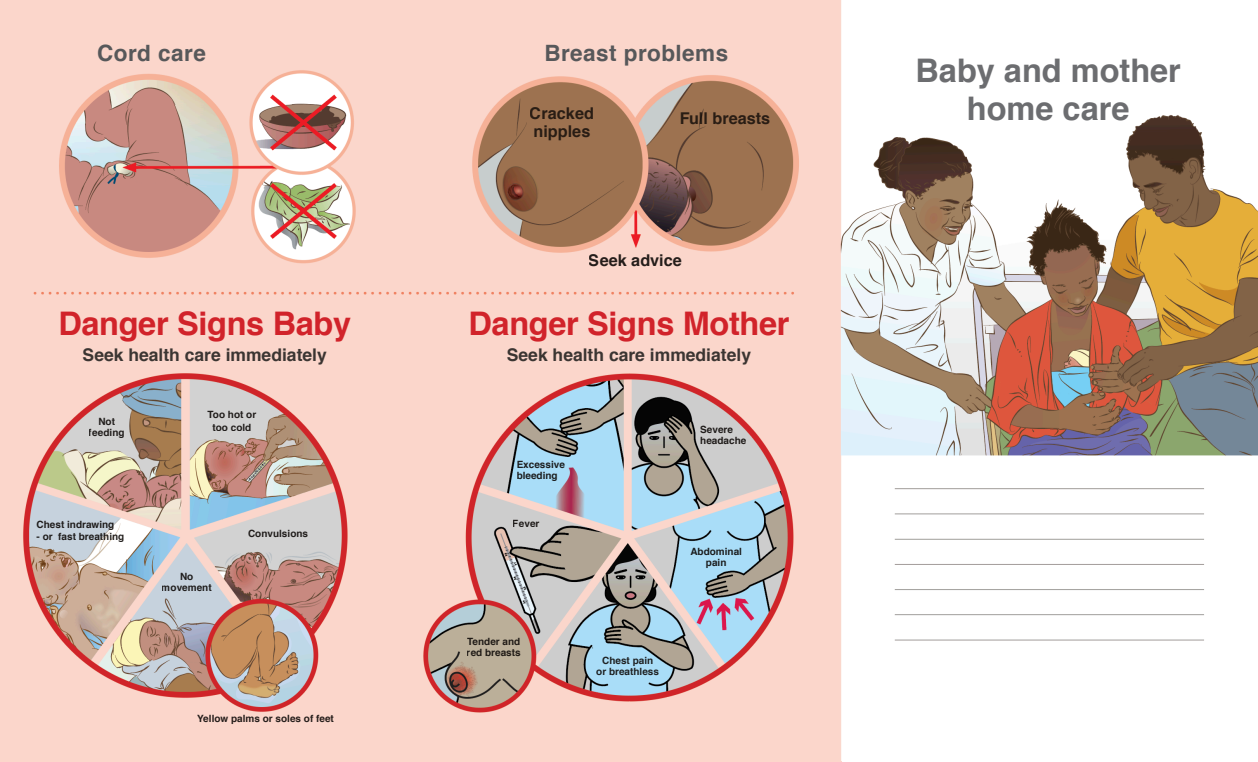
<style>
.page{position:relative;width:1258px;height:762px;background:#fff}
.page>*{position:absolute;margin:0;border:0;box-sizing:border-box;transform-origin:0 0}
.t1{font:700 32.5px "Helvetica";letter-spacing:-.01em;color:#d1232a}
.t2{font:700 32.5px "Helvetica";color:#6c6d70}
.t3{font:700 22.5px "Helvetica";letter-spacing:.02em;color:#57585a}
.Picture_title_front{font:700 17.5px "Helvetica";color:#3b3532}
.t4{font:700 16.25px "Helvetica";color:#0c0806}
.t5{font:700 10px/11.2px "Helvetica";color:#0c0806;text-align:center}
</style>
<div class="page">
<img style="left:0;top:0;width:1258px;height:760px">
<p class="t3" style="left:97px;top:35px;width:110px">Cord care</p>
<p class="t3" style="left:544px;top:35px;width:185px">Breast problems</p>
<h3 class="t4" style="left:530px;top:100px;width:66px">Cracked</h3>
<h3 class="t4" style="left:679px;top:105px;width:93px">Full breasts</h3>
<h3 class="t4" style="left:533px;top:118px;width:58px">nipples</h3>
<p class="t1" style="left:58px;top:298px;width:294px">Danger Signs Baby</p>
<h3 class="t4" style="left:589px;top:247px;width:95px">Seek advice</h3>
<p class="t1" style="left:468px;top:298px;width:323px">Danger Signs Mother</p>
<p class="Picture_title_front" style="left:83px;top:341px;width:246px">Seek health care immediately</p>
<p class="Picture_title_front" style="left:507px;top:341px;width:246px">Seek health care immediately</p>
<p class="t5" style="left:89px;top:416px;width:37px">Not feeding</p>
<p class="t5" style="left:37px;top:519px;width:79px">Chest indrawing</p>
<p class="t5" style="left:37px;top:530px;width:89px">- or fast breathing</p>
<p class="t5" style="left:208px;top:408px;width:50px;line-height:12.5px">Too hot or too cold</p>
<p class="t5" style="left:162px;top:571px;width:52px">No movement</p>
<p class="t5" style="left:248px;top:528px;width:62px">Convulsions</p>
<p class="t5" style="left:197px;top:713px;width:138px">Yellow palms or soles of feet</p>
<p class="t5" style="left:517px;top:459px;width:50px;text-align:left">Excessive bleeding</p>
<p class="t5" style="left:513px;top:518px;width:28px">Fever</p>
<p class="t5" style="left:467px;top:636px;width:55px;text-align:left">Tender and red breasts</p>
<p class="t5" style="left:700px;top:423px;width:48px;text-align:left">Severe headache</p>
<p class="t5" style="left:690px;top:546px;width:53px">Abdominal pain</p>
<p class="t5" style="left:596px;top:655px;width:64px">Chest pain or breathless</p>
<p class="t2" style="left:915px;top:45px;width:267px">Baby and mother</p>
<p class="t2" style="left:967px;top:82px;width:164px">home care</p>
</div>
